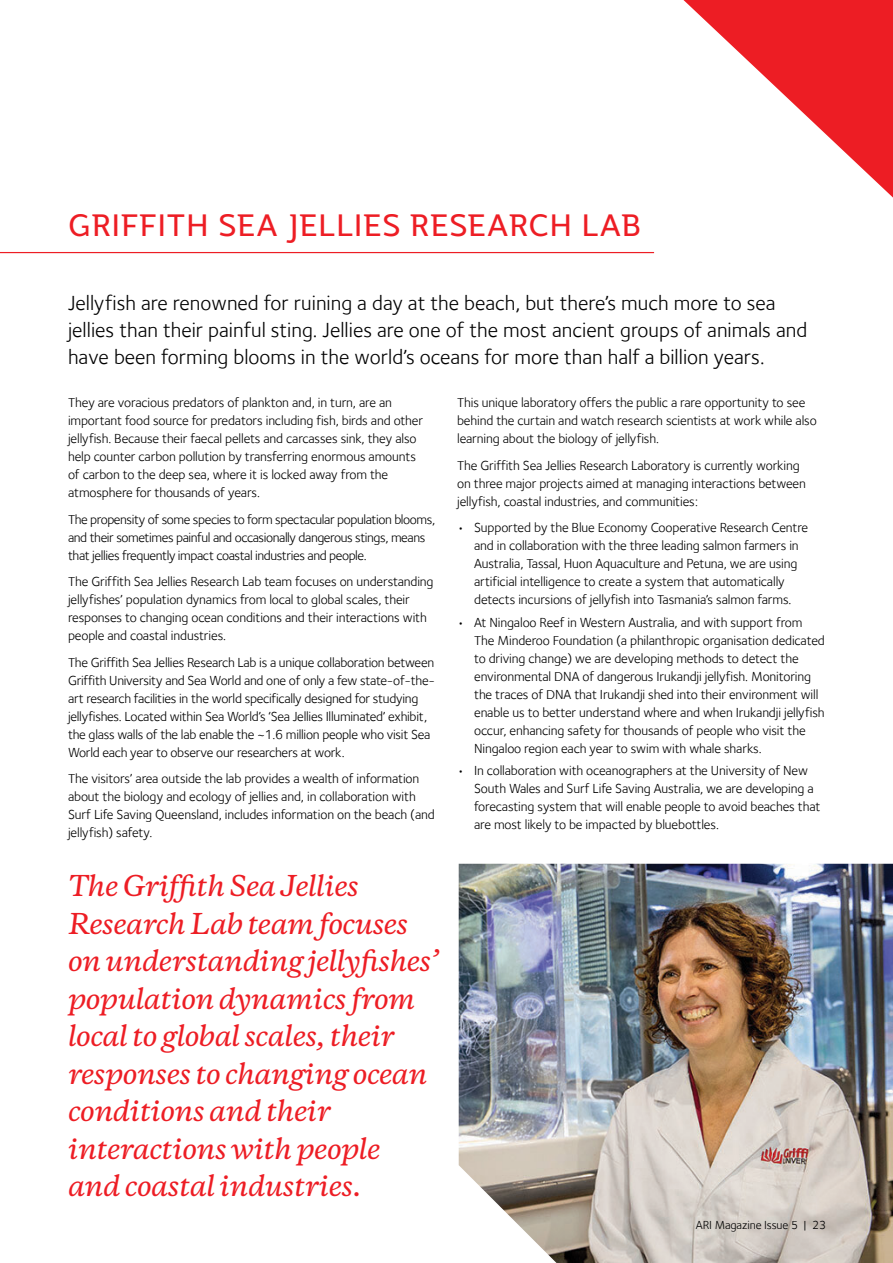
<style>
.page{position:relative;width:893px;height:1263px;background:#fff}
.page>*{position:absolute;margin:0;border:0;box-sizing:border-box;transform-origin:0 0}
.Page_Title_1_Red_Sma{font:30px "Jotia";letter-spacing:.01em;color:#ed1d24}
.Pullout_Quote{font:italic 500 27px/37.5px "Copernicus";letter-spacing:-.02em;color:#ed1d24}
.Intro{font:21px/27px "Foundry Sterling";color:#000}
.Body_Copy{font:13.5px/18px "Foundry Sterling";letter-spacing:-.01em;color:#000}
.Body_Copy-2{font:13.5px/18px "Foundry Sterling";letter-spacing:-.03em;color:#000}
.t1{font:12px "Foundry Sterling";letter-spacing:-.01em;color:#000}
</style>
<div class="page">
<hr style="left:0;top:252px;width:654px;height:1px;background:#ed1d24">
<svg style="left:683px;top:0;width:210px;height:198px"></svg>
<img style="left:459px;top:864px;width:434px;height:399px">
<p class="Page_Title_1_Red_Sma" style="left:68px;top:205px;width:574px">GRIFFITH SEA JELLIES RESEARCH LAB</p>
<p class="Intro" style="left:68px;top:289px;width:741px">Jellyfish are renowned for ruining a day at the beach, but there’s much more to sea jellies than their painful sting. Jellies are one of the most ancient groups of animals and have been forming blooms in the world’s oceans for more than half a billion years.</p>
<p class="Body_Copy" style="left:68px;top:394px;width:357px">They are voracious predators of plankton and, in turn, are an important food source for predators including fish, birds and other jellyfish. Because their faecal pellets and carcasses sink, they also help counter carbon pollution by transferring enormous amounts of carbon to the deep sea, where it is locked away from the atmosphere for thousands of years.</p>
<p class="Body_Copy-2" style="left:68px;top:510px;width:369px">The propensity of some species to form spectacular population blooms, and their sometimes painful and occasionally dangerous stings, means that jellies frequently impact coastal industries and people.</p>
<p class="Body_Copy" style="left:68px;top:573px;width:367px">The Griffith Sea Jellies Research Lab team focuses on understanding jellyfishes’ population dynamics from local to global scales, their responses to changing ocean conditions and their interactions with people and coastal industries.</p>
<p class="Body_Copy" style="left:68px;top:653px;width:369px">The Griffith Sea Jellies Research Lab is a unique collaboration between Griffith University and Sea World and one of only a few state-of-the&shy;art research facilities in the world specifically designed for studying jellyfishes. Located within Sea World’s ‘Sea Jellies Illuminated’ exhibit, the glass walls of the lab enable the ~1.6 million people who visit Sea World each year to observe our researchers at work.</p>
<p class="Body_Copy" style="left:68px;top:770px;width:368px">The visitors’ area outside the lab provides a wealth of information about the biology and ecology of jellies and, in collaboration with Surf Life Saving Queensland, includes information on the beach (and jellyfish) safety.</p>
<p class="Body_Copy" style="left:457px;top:394px;width:361px">This unique laboratory offers the public a rare opportunity to see behind the curtain and watch research scientists at work while also learning about the biology of jellyfish.</p>
<p class="Body_Copy" style="left:457px;top:456px;width:350px">The Griffith Sea Jellies Research Laboratory is currently working on three major projects aimed at managing interactions between jellyfish, coastal industries, and communities:</p>
<p class="Body_Copy" style="left:457px;top:519px;width:353px;text-align:center">• Supported by the Blue Economy Cooperative Research Centre and in collaboration with the three leading salmon farmers in Australia, Tassal, Huon Aquaculture and Petuna, we are using artificial intelligence to create a system that automatically detects incursions of jellyfish into Tasmania’s salmon farms.</p>
<p class="Body_Copy" style="left:474px;top:613px;width:352px;text-indent:-17px">• At Ningaloo Reef in Western Australia, and with support from The Minderoo Foundation (a philanthropic organisation dedicated to driving change) we are developing methods to detect the environmental DNA of dangerous Irukandji jellyfish. Monitoring the traces of DNA that Irukandji shed into their environment will enable us to better understand where and when Irukandji jellyfish occur, enhancing safety for thousands of people who visit the Ningaloo region each year to swim with whale sharks.</p>
<p class="Body_Copy" style="left:474px;top:761px;width:348px;text-indent:-17px">• In collaboration with oceanographers at the University of New South Wales and Surf Life Saving Australia, we are developing a forecasting system that will enable people to avoid beaches that are most likely to be impacted by bluebottles.</p>
<p class="Pullout_Quote" style="left:68px;top:867px;width:373px">The Griffith Sea Jellies<br>Research Lab team focuses on understanding jellyfishes’ population dynamics from local to global scales, their responses to changing ocean conditions and their interactions with people<br>and coastal industries.</p>
<p class="t1" style="left:696px;top:1218px;width:132px">ARI Magazine Issue 5 | 23</p>
</div>
